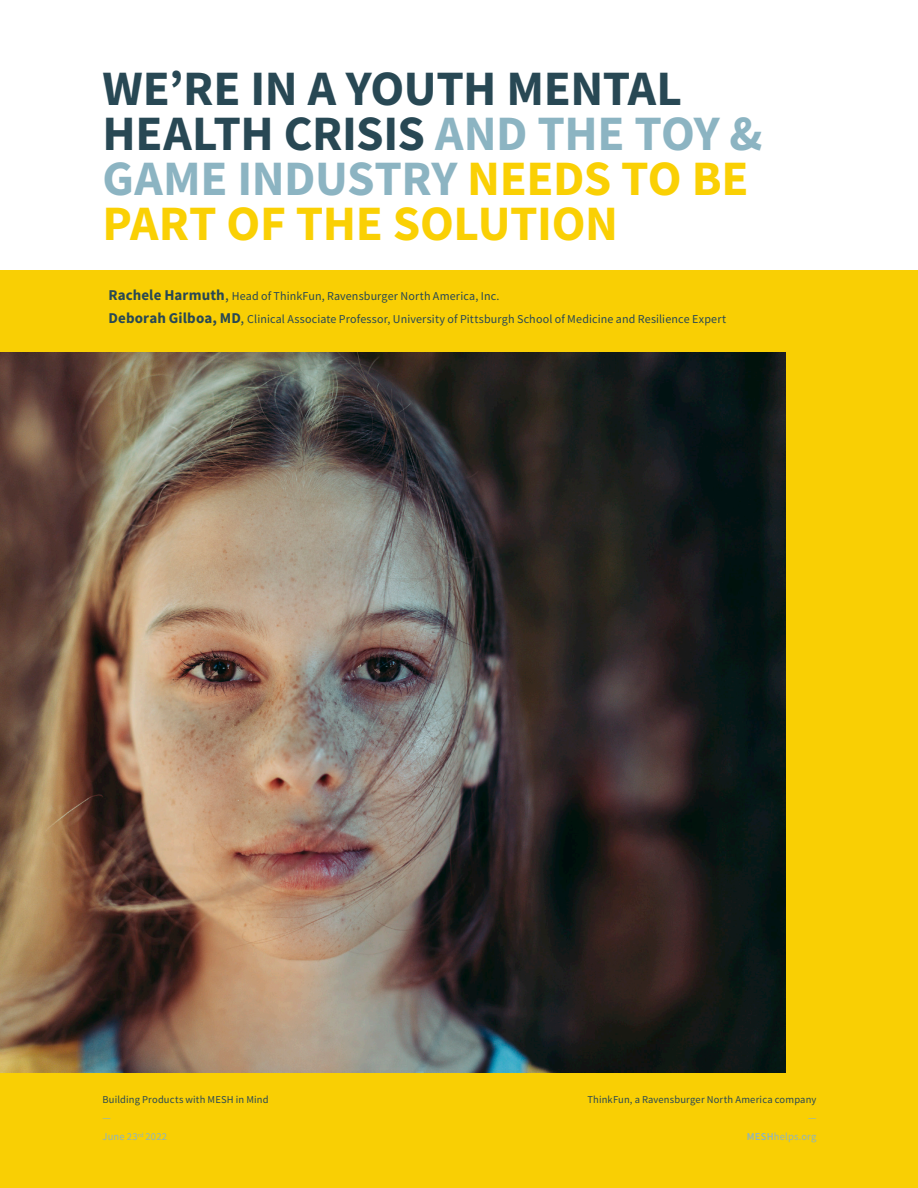
<style>
.page{position:relative;width:918px;height:1188px;background:#fff}
.page>*{position:absolute;margin:0;border:0;box-sizing:border-box;transform-origin:0 0}
.Headline_46_44_Left{font:700 49.5px/45px "Source Sans Pro";letter-spacing:-.01em;color:#284854}
.Copy_Text_10_14_Left{font:12px "Source Sans Pro";letter-spacing:.01em;color:#284854}
.Small_Text_7_10_Left{font:10.5px/18.8px "Source Sans Pro";letter-spacing:.015em;color:#284854}
.s1{color:#8cb4c2}
.s2{color:#fad004}
.s3{font-weight:700;font-size:15px}
.s4{font-size:15px}
.s5{font-weight:600;color:#8cb4c2}
</style>
<div class="page">
<div style="left:0;top:270px;width:918px;height:918px;background:#f9cf04"></div>
<img style="left:0;top:353px;width:785px;height:720px">
<p class="Headline_46_44_Left" style="left:103px;top:65px;width:662px">WE’RE IN A YOUTH MENTAL<br>HEALTH CRISIS <span class="s1">AND THE TOY &amp;<br>GAME INDUSTRY</span> <span class="s2">NEEDS TO BE<br>PART OF THE SOLUTION</span></p>
<p class="Copy_Text_10_14_Left" style="left:109px;top:288px;width:393px"><span class="s3">Rachele Harmuth</span><span class="s4">,</span> Head of ThinkFun, Ravensburger North America, Inc.</p>
<p class="Copy_Text_10_14_Left" style="left:109px;top:311px;width:619px"><span class="s3">Deborah Gilboa, MD</span><span class="s4">,</span> Clinical Associate Professor, University of Pittsburgh School of Medicine and Resilience Expert</p>
<p class="Small_Text_7_10_Left" style="left:103px;top:1090px;width:168px">Building Products with MESH in Mind <span class="s1">—<br>June 23</span><sup>rd</sup> <span class="s1">2022</span></p>
<p class="Small_Text_7_10_Left" style="left:587px;top:1090px;width:231px;text-align:right">ThinkFun, a Ravensburger North America company <span class="s1">—<br></span><span class="s5">MESH</span><span class="s1">helps.org</span></p>
</div>
